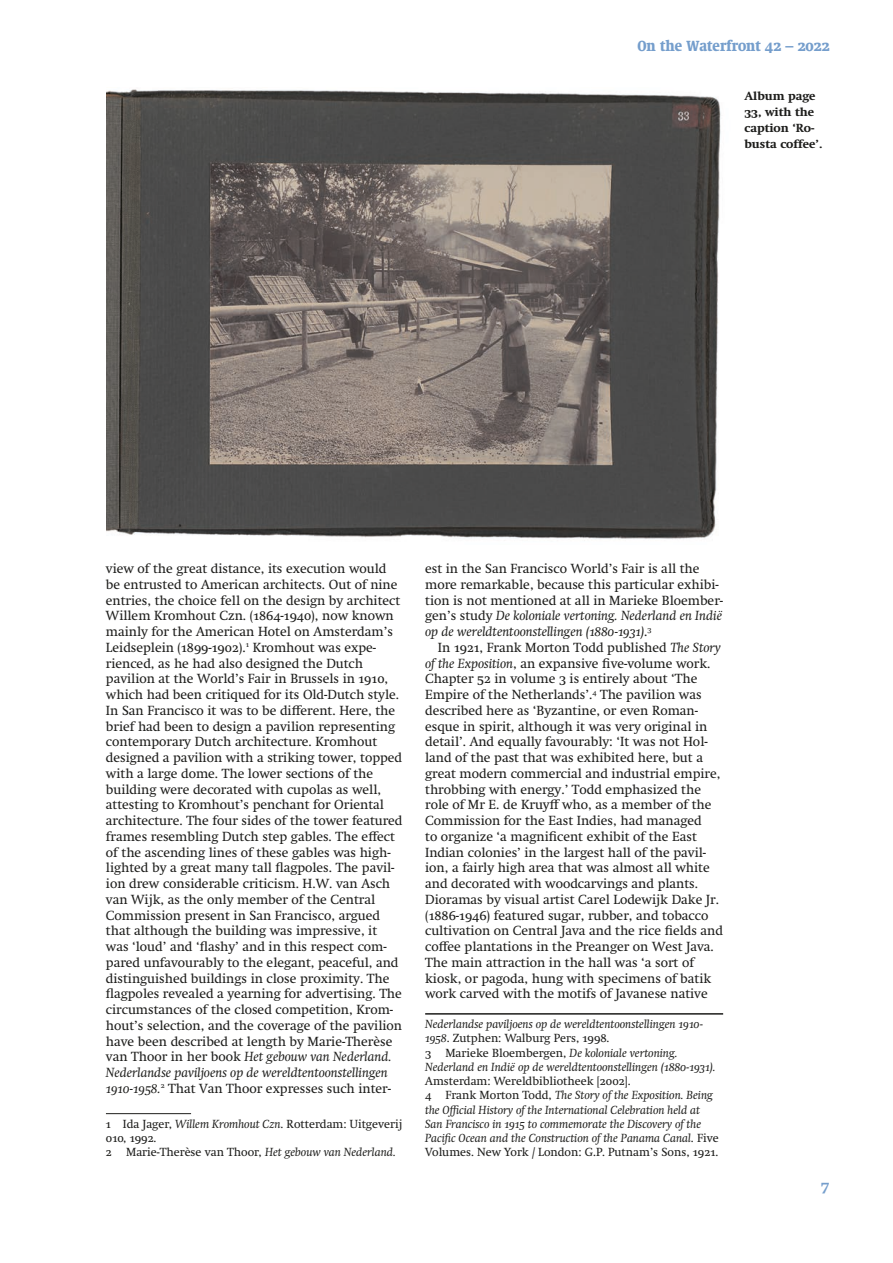
<style>
.page{position:relative;width:893px;height:1263px;background:#fff}
.page>*{position:absolute;margin:0;border:0;box-sizing:border-box;transform-origin:0 0}
.t1{font:600 16.5px "Swift Neue LT Pro";color:#759ecc}
.t2{font:900 condensed 15px "Swift Neue LT Pro";color:#759ecc}
.Brood{font:13.5px/15.8px "Swift Neue LT Pro";color:#1d1d1b}
.noot{font:italic 12px/14.2px "Swift Neue LT Pro";color:#1d1d1b}
.noot-2{font:12px/14.2px "Swift Neue LT Pro";color:#1d1d1b}
.Bijschrift{font:700 12px/15.8px "Swift Neue LT Pro";color:#1d1d1b}
.s1{font-style:italic}
.s2{font-style:normal}
</style>
<div class="page">
<hr style="left:106px;top:1113px;width:85px;height:1px;background:#1d1d1b">
<hr style="left:425px;top:1013px;width:297px;height:1px;background:#1d1d1b">
<img style="left:107px;top:89px;width:614px;height:450px">
<p class="t2" style="left:637px;top:36px;width:193px">On the Waterfront 42 – 2022</p>
<p class="Bijschrift" style="left:744px;top:88px;width:79px">Album page<br>33, with the caption ‘Ro&shy;busta coffee’.</p>
<p class="Brood" style="left:106px;top:560px;width:298px">view of the great distance, its execution would be entrusted to American architects. Out of nine entries, the choice fell on the design by architect Willem Kromhout Czn. (1864-1940), now known mainly for the American Hotel on Amsterdam’s Leidseplein (1899-1902).<sup>1</sup> Kromhout was expe&shy;rienced, as he had also designed the Dutch pavilion at the World’s Fair in Brussels in 1910, which had been critiqued for its Old-Dutch style.<br>In San Francisco it was to be different. Here, the brief had been to design a pavilion representing contemporary Dutch architecture. Kromhout designed a pavilion with a striking tower, topped with a large dome. The lower sections of the building were decorated with cupolas as well, attesting to Kromhout’s penchant for Oriental architecture. The four sides of the tower featured frames resembling Dutch step gables. The effect of the ascending lines of these gables was high&shy;lighted by a great many tall flagpoles. The pavil&shy;ion drew considerable criticism. H.W. van Asch van Wijk, as the only member of the Central Commission present in San Francisco, argued that although the building was impressive, it was ‘loud’ and ‘flashy’ and in this respect com&shy;pared unfavourably to the elegant, peaceful, and distinguished buildings in close proximity. The flagpoles revealed a yearning for advertising. The circumstances of the closed competition, Krom&shy;hout’s selection, and the coverage of the pavilion have been described at length by Marie-Therèse van Thoor in her book <span class="s1">Het gebouw van Nederland.<br>Nederlandse paviljoens op de wereldtentoonstellingen 1910-1958.</span><sup>2</sup> That Van Thoor expresses such inter-</p>
<p class="noot-2" style="left:106px;top:1116px;width:298px">1 Ida Jager, <span class="s1">Willem Kromhout Czn</span>. Rotterdam: Uitgeverij<br>010, 1992.</p>
<p class="noot-2" style="left:106px;top:1145px;width:291px">2 Marie-Therèse van Thoor, <span class="s1">Het gebouw van Nederland.</span></p>
<p class="Brood" style="left:425px;top:560px;width:299px">est in the San Francisco World’s Fair is all the more remarkable, because this particular exhibi&shy;tion is not mentioned at all in Marieke Bloember&shy;gen’s study <span class="s1">De koloniale vertoning. Nederland en Indië op de wereldtentoonstellingen (1880-1931)</span>.<sup>3</sup></p>
<p class="Brood" style="left:425px;top:639px;width:299px;text-indent:13px">In 1921, Frank Morton Todd published <span class="s1">The Story of the Exposition</span>, an expansive five-volume work.<br>Chapter 52 in volume 3 is entirely about ‘The Empire of the Netherlands’.<sup>4</sup> The pavilion was described here as ‘Byzantine, or even Roman&shy;esque in spirit, although it was very original in detail’. And equally favourably: ‘It was not Hol&shy;land of the past that was exhibited here, but a great modern commercial and industrial empire, throbbing with energy.’ Todd emphasized the role of Mr E. de Kruyff who, as a member of the Commission for the East Indies, had managed<br>to organize ‘a magnificent exhibit of the East Indian colonies’ in the largest hall of the pavil&shy;ion, a fairly high area that was almost all white and decorated with woodcarvings and plants.<br>Dioramas by visual artist Carel Lodewijk Dake Jr. (1886-1946) featured sugar, rubber, and tobacco cultivation on Central Java and the rice fields and coffee plantations in the Preanger on West Java.<br>The main attraction in the hall was ‘a sort of kiosk, or pagoda, hung with specimens of batik work carved with the motifs of Javanese native</p>
<p class="noot" style="left:425px;top:1017px;width:279px">Nederlandse paviljoens op de wereldtentoonstellingen 1910-<br>1958<span class="s2">. Zutphen: Walburg Pers, 1998.</span></p>
<p class="noot" style="left:425px;top:1045px;width:292px"><span class="s2">3 Marieke Bloembergen,</span> De koloniale vertoning.<br>Nederland en Indië op de wereldtentoonstellingen (1880-1931).<br><span class="s2">Amsterdam: Wereldbibliotheek [2002].</span></p>
<p class="noot" style="left:425px;top:1088px;width:295px"><span class="s2">4 Frank Morton Todd,</span> The Story of the Exposition. Being the Official History of the International Celebration held at San Francisco in 1915 to commemorate the Discovery of the Pacific Ocean and the Construction of the Panama Canal<span class="s2">. Five Volumes. New York / London: G.P. Putnam’s Sons, 1921.</span></p>
<p class="t1" style="left:820px;top:1176px;width:10px">7</p>
</div>
